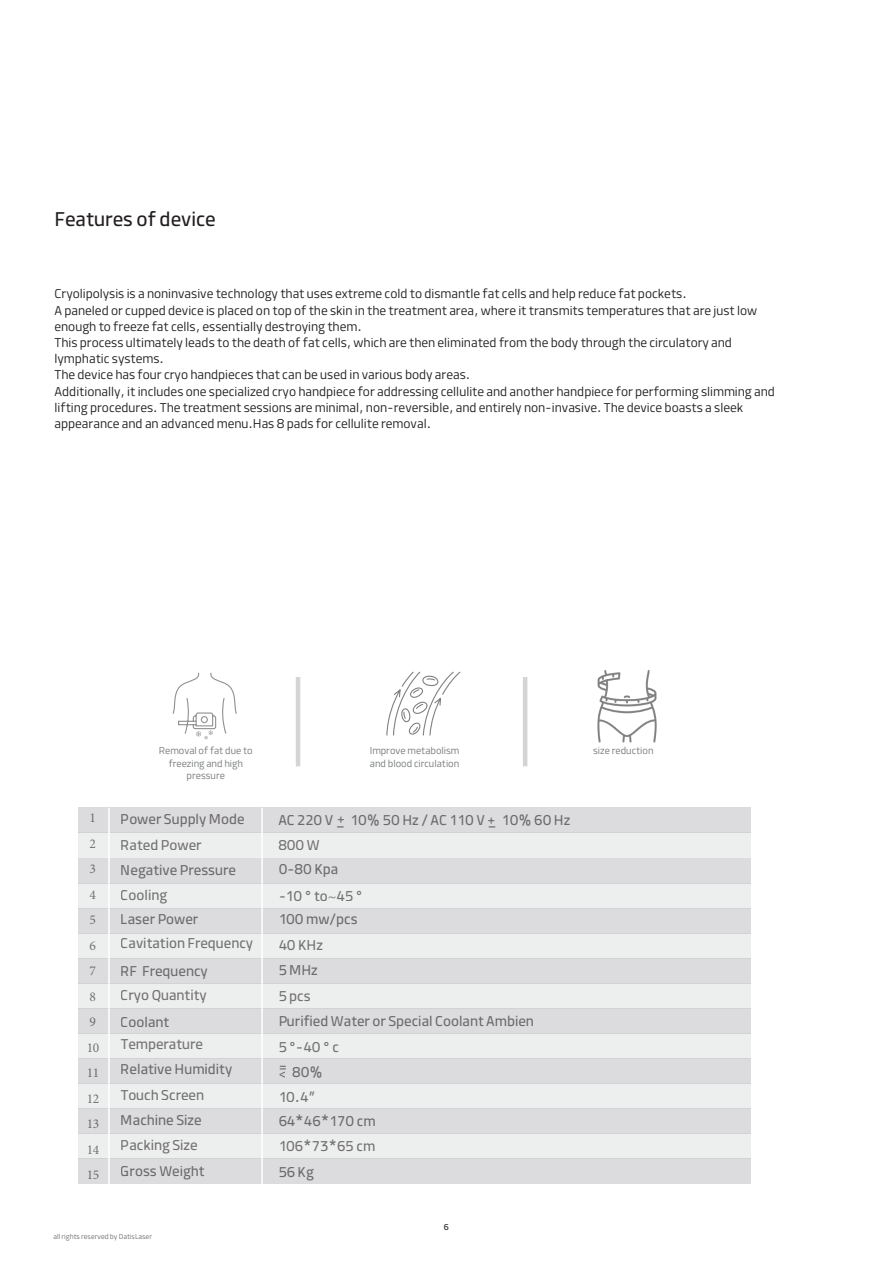
<style>
.page{position:relative;width:893px;height:1263px;background:#fff}
.page>*{position:absolute;margin:0;border:0;box-sizing:border-box;transform-origin:0 0}
.t1{font:21px "Modam";color:#231f20}
.t2{font:15px/24.8px "Modam";color:#231f20}
.t3{font:300 13.5px/16.2px "Modam";color:#231f20}
.t4{font:13.5px/25.5px "Minion Pro";color:#231f20}
.t5{font:13.5px "Modam";color:#231f20}
.t6{font:300 10.5px/12.6px "Modam";color:#787a7a;text-align:center}
.t7{font:9px "Modam";color:#231f20}
.t8{font:300 7.5px "Modam";color:#6f7070}
.s1{font-family:"Minion Pro"}
</style>
<div class="page">
<svg style="left:386px;top:671px;width:75px;height:65px"></svg>
<div style="left:79px;top:883px;width:672px;height:25px;background:#edeeee"></div>
<div style="left:79px;top:933px;width:672px;height:25px;background:#edeeee"></div>
<div style="left:79px;top:833px;width:672px;height:25px;background:#edeeee"></div>
<div style="left:79px;top:908px;width:672px;height:25px;background:#dcdcde"></div>
<div style="left:79px;top:808px;width:672px;height:25px;background:#dcdcde"></div>
<div style="left:79px;top:958px;width:672px;height:25px;background:#dcdcde"></div>
<div style="left:79px;top:858px;width:672px;height:25px;background:#dcdcde"></div>
<div style="left:79px;top:1033px;width:672px;height:26px;background:#edeeee"></div>
<div style="left:79px;top:1083px;width:672px;height:26px;background:#edeeee"></div>
<div style="left:79px;top:1134px;width:672px;height:25px;background:#edeeee"></div>
<div style="left:79px;top:983px;width:672px;height:26px;background:#edeeee"></div>
<div style="left:79px;top:1058px;width:672px;height:26px;background:#dcdcde"></div>
<div style="left:79px;top:1108px;width:672px;height:26px;background:#dcdcde"></div>
<div style="left:79px;top:1159px;width:672px;height:25px;background:#dcdcde"></div>
<div style="left:79px;top:1008px;width:672px;height:26px;background:#dcdcde"></div>
<hr style="left:108px;top:808px;width:2px;height:376px;background:#fff">
<hr style="left:261px;top:808px;width:2px;height:376px;background:#fff">
<hr style="left:296px;top:677px;width:4px;height:89px;background:#d3d4d6">
<hr style="left:523px;top:677px;width:4px;height:89px;background:#d3d4d6">
<img style="left:597px;top:670px;width:60px;height:73px">
<svg style="left:172px;top:672px;width:65px;height:67px"></svg>
<p class="t1" style="left:55px;top:207px;width:163px">Features of device</p>
<p class="t3" style="left:55px;top:286px;width:634px">Cryolipolysis is a noninvasive technology that uses extreme cold to dismantle fat cells and help reduce fat pockets.</p>
<p class="t3" style="left:55px;top:302px;width:704px">A paneled or cupped device is placed on top of the skin in the treatment area, where it transmits temperatures that are just low enough to freeze fat cells, essentially destroying them.</p>
<p class="t3" style="left:55px;top:334px;width:679px">This process ultimately leads to the death of fat cells, which are then eliminated from the body through the circulatory and lymphatic systems.</p>
<p class="t3" style="left:55px;top:367px;width:417px">The device has four cryo handpieces that can be used in various body areas.</p>
<p class="t3" style="left:55px;top:383px;width:722px">Additionally, it includes one specialized cryo handpiece for addressing cellulite and another handpiece for performing slimming and lifting procedures. The treatment sessions are minimal, non-reversible, and entirely non-invasive. The device boasts a sleek appearance and an advanced menu.Has 8 pads for cellulite removal.</p>
<p class="t6" style="left:159px;top:744px;width:95px">Removal of fat due to freezing and high pressure</p>
<p class="t6" style="left:370px;top:744px;width:91px">Improve metabolism</p>
<p class="t6" style="left:593px;top:744px;width:62px">size reduction</p>
<p class="t6" style="left:370px;top:757px;width:91px">and blood circulation</p>
<p class="t4" style="left:86px;top:805px;width:14px">1<br>2<br>3<br>4<br>5<br>6<br>7<br>8<br>9<br>10<br>11<br>12<br>13<br>14<br>15</p>
<p class="t2" style="left:121px;top:807px;width:125px">Power Supply Mode</p>
<p class="t2" style="left:121px;top:832px;width:82px">Rated Power</p>
<p class="t2" style="left:121px;top:857px;width:117px">Negative Pressure</p>
<p class="t2" style="left:121px;top:906px;width:79px">Laser Power</p>
<p class="t2" style="left:121px;top:883px;width:48px">Cooling</p>
<p class="t2" style="left:121px;top:930px;width:134px">Cavitation Frequency</p>
<p class="t2" style="left:121px;top:959px;width:89px">RF Frequency</p>
<p class="t2" style="left:121px;top:982px;width:87px">Cryo Quantity</p>
<p class="t2" style="left:121px;top:1009px;width:50px">Coolant</p>
<p class="t2" style="left:121px;top:1031px;width:84px">Temperature</p>
<p class="t2" style="left:121px;top:1057px;width:113px">Relative Humidity</p>
<p class="t2" style="left:121px;top:1082px;width:85px">Touch Screen</p>
<p class="t2" style="left:121px;top:1107px;width:82px">Machine Size</p>
<p class="t2" style="left:121px;top:1133px;width:78px">Packing Size</p>
<p class="t2" style="left:121px;top:1159px;width:85px">Gross Weight</p>
<p class="t2" style="left:278px;top:807px;width:293px">AC 220 V _ 10% 50 Hz / AC 110 V _ 10% 60 Hz</p>
<p class="t5" style="left:337px;top:811px;width:10px">+</p>
<p class="t5" style="left:488px;top:811px;width:10px">+</p>
<p class="t2" style="left:278px;top:832px;width:61px">800 W<br>0-80 Kpa</p>
<p class="t2" style="left:278px;top:884px;width:86px;line-height:23.2px">-10 ° to<span class="s1">~</span>45 °<br>100 mw/pcs</p>
<p class="t2" style="left:278px;top:933px;width:46px">40 KHz</p>
<p class="t2" style="left:278px;top:957px;width:41px">5 MHz</p>
<p class="t2" style="left:278px;top:984px;width:34px">5 pcs</p>
<p class="t2" style="left:278px;top:1008px;width:257px">Purified Water or Special Coolant Ambien</p>
<p class="t2" style="left:278px;top:1035px;width:62px">5 °-40 ° c</p>
<p class="t5" style="left:278px;top:1058px;width:10px">=</p>
<p class="t5" style="left:278px;top:1065px;width:9px">&lt;</p>
<p class="t2" style="left:292px;top:1060px;width:32px">80%</p>
<p class="t2" style="left:278px;top:1084px;width:39px">10.4”</p>
<p class="t2" style="left:278px;top:1109px;width:99px">64*46*170 cm</p>
<p class="t2" style="left:278px;top:1133px;width:98px">106*73*65 cm</p>
<p class="t2" style="left:278px;top:1160px;width:37px">56 Kg</p>
<p class="t7" style="left:444px;top:1222px;width:7px">6</p>
<p class="t8" style="left:53px;top:1232px;width:100px">all rights reserved by DatisLaser</p>
</div>
